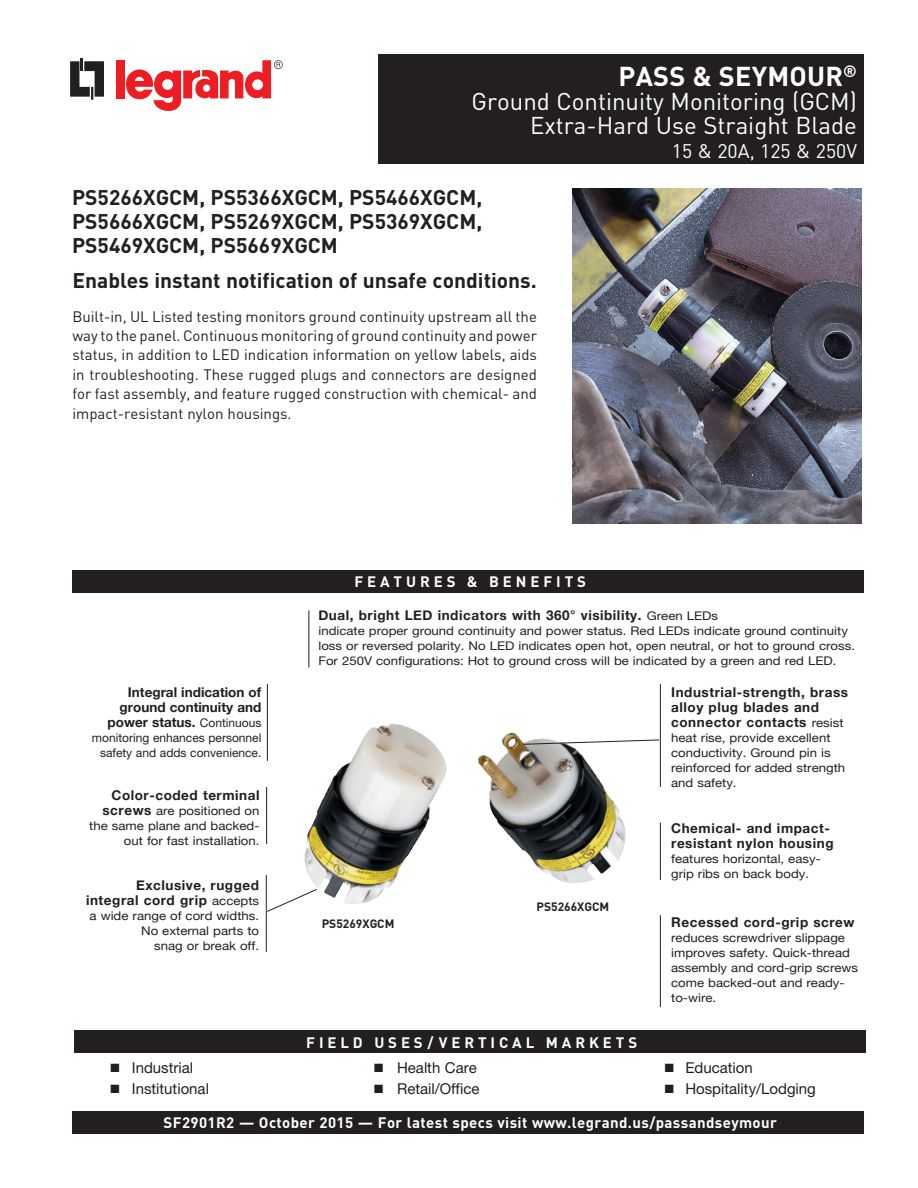
<style>
.page{position:relative;width:918px;height:1188px;background:#fff}
.page>*{position:absolute;margin:0;border:0;box-sizing:border-box;transform-origin:0 0}
.t1{font:700 27px "DIN Pro";letter-spacing:.01em;color:#fff}
.t2{font:24px/24px "DIN Pro";color:#fff;text-align:right}
.t3{font:700 21px/24px "DIN Pro";color:#231f20;text-align:justify}
.t4{font:19.5px "DIN Pro";color:#fff}
.t5{font:15px/19.5px "DIN Pro";color:#231f20;text-align:justify}
.t6{font:15px "Helvetica Neue";color:#231f20}
.t7{font:700 15px "DIN Pro";letter-spacing:.025em;color:#fff}
.t8{font:700 15px "DIN Pro";letter-spacing:.26em;color:#fff}
.t9{font:700 13.5px/15px "Helvetica Neue";letter-spacing:.04em;color:#231f20}
.t10{font:700 13.5px/15px "Helvetica Neue";color:#231f20;text-align:right}
.t11{font:12px/15px "Helvetica Neue";color:#231f20;scale:1.1 1}
.t12{font:12px/15px "Helvetica Neue";color:#231f20;scale:1.1 1}
.t13{font:12px/15px "Helvetica Neue";color:#231f20;text-align:right}
.t14{font:700 12px "DIN Pro";color:#231f20}
.s1{font-weight:400;font-size:12px}
.s2{font-weight:700;font-size:13.5px}
</style>
<div class="page">
<svg style="left:267px;top:898px;width:29px;height:14px"></svg>
<div style="left:72px;top:570px;width:792px;height:23px;background:#231f20"></div>
<div style="left:72px;top:1111px;width:792px;height:23px;background:#231f20"></div>
<div style="left:378px;top:54px;width:486px;height:110px;background:#231f20"></div>
<div style="left:74px;top:1030px;width:791px;height:23px;background:#231f20"></div>
<hr style="left:267px;top:684px;width:1px;height:77px;background:#231f20">
<hr style="left:266px;top:875px;width:1px;height:77px;background:#231f20">
<hr style="left:660px;top:915px;width:1px;height:92px;background:#231f20">
<hr style="left:660px;top:823px;width:1px;height:57px;background:#231f20">
<hr style="left:660px;top:684px;width:1px;height:103px;background:#231f20">
<hr style="left:266px;top:787px;width:1px;height:57px;background:#231f20">
<svg style="left:70px;top:58px;width:34px;height:42px"></svg>
<div style="left:116px;top:60px;width:9px;height:38px;background:#ee1d23"></div>
<svg style="left:126px;top:60px;width:157px;height:51px"></svg>
<img style="left:573px;top:189px;width:288px;height:335px">
<img style="left:478px;top:732px;width:148px;height:151px">
<img style="left:296px;top:723px;width:151px;height:181px">
<hr style="left:309px;top:610px;width:1px;height:58px;background:#231f20">
<svg style="left:523px;top:740px;width:137px;height:5px"></svg>
<h1 class="t1" style="left:618px;top:57px;width:240px">PASS &amp; SEYMOUR<sup>®</sup></h1>
<h2 class="t2" style="left:472px;top:88px;width:387px">Ground Continuity Monitoring (GCM)<br>Extra-Hard Use Straight Blade</h2>
<h3 class="t4" style="left:672px;top:137px;width:187px">15 &amp; 20A, 125 &amp; 250V</h3>
<h3 class="t3" style="left:72px;top:185px;width:412px">PS5266XGCM, PS5366XGCM, PS5466XGCM, PS5666XGCM, PS5269XGCM, PS5369XGCM, PS5469XGCM, PS5669XGCM</h3>
<h3 class="t3" style="left:72px;top:268px;width:466px">Enables instant notification of unsafe conditions.</h3>
<p class="t5" style="left:72px;top:306px;width:466px">Built-in, UL Listed testing monitors ground continuity upstream all the way to the panel. Continuous monitoring of ground continuity and power status, in addition to LED indication information on yellow labels, aids in troubleshooting. These rugged plugs and connectors are designed for fast assembly, and feature rugged construction with chemical- and impact-resistant nylon housings.</p>
<p class="t8" style="left:354px;top:571px;width:233px">FEATURES &amp; BENEFITS</p>
<p class="t10" style="left:108px;top:685px;width:155px">Integral indication of ground continuity and power status. <span class="s1">Continuous</span></p>
<p class="t13" style="left:92px;top:730px;width:171px">monitoring enhances personnel safety and adds convenience.</p>
<p class="t9" style="left:111px;top:788px;width:150px">Color-coded terminal</p>
<p class="t11" style="left:89px;top:804px;width:156px;text-align:right"><span class="s2">screws</span> are positioned on the same plane and backed&shy;out for fast installation.</p>
<p class="t9" style="left:86px;top:879px;width:175px;text-align:right">Exclusive, rugged integral cord grip <span class="s1">accepts</span></p>
<p class="t11" style="left:90px;top:909px;width:156px;text-align:right">a wide range of cord widths.<br>No external parts to<br>snag or break off.</p>
<p class="t9" style="left:318px;top:608px;width:401px">Dual, bright LED indicators with 360° visibility. <span class="s1">Green LEDs</span></p>
<p class="t12" style="left:318px;top:623px;width:489px">indicate proper ground continuity and power status. Red LEDs indicate ground continuity loss or reversed polarity. No LED indicates open hot, open neutral, or hot to ground cross.<br>For 250V configurations: Hot to ground cross will be indicated by a green and red LED.</p>
<p class="t14" style="left:322px;top:916px;width:74px">PS5269XGCM</p>
<p class="t14" style="left:537px;top:899px;width:74px">PS5266XGCM</p>
<p class="t8" style="left:306px;top:1032px;width:332px">FIELD USES/VERTICAL MARKETS</p>
<p class="t9" style="left:671px;top:685px;width:178px">Industrial-strength, brass alloy plug blades and connector contacts <span class="s1">resist</span></p>
<p class="t11" style="left:671px;top:731px;width:160px">heat rise, provide excellent conductivity. Ground pin is reinforced for added strength and safety.</p>
<p class="t9" style="left:671px;top:821px;width:164px">Chemical- and impact&shy;resistant nylon housing</p>
<p class="t11" style="left:671px;top:852px;width:137px">features horizontal, easy&shy;grip ribs on back body.</p>
<p class="t9" style="left:671px;top:915px;width:185px">Recessed cord-grip screw</p>
<p class="t11" style="left:671px;top:931px;width:171px">reduces screwdriver slippage improves safety. Quick-thread assembly and cord-grip screws come backed-out and ready&shy;to-wire.</p>
<p class="t6" style="left:110px;top:1059px;width:84px">■ Industrial</p>
<p class="t6" style="left:374px;top:1059px;width:104px">■ Health Care</p>
<p class="t6" style="left:665px;top:1059px;width:90px">■ Education</p>
<p class="t6" style="left:110px;top:1080px;width:100px">■ Institutional</p>
<p class="t6" style="left:374px;top:1080px;width:107px">■ Retail/Office</p>
<p class="t6" style="left:665px;top:1080px;width:153px">■ Hospitality/Lodging</p>
<p class="t7" style="left:164px;top:1113px;width:615px">SF2901R2 — October 2015 — For latest specs visit www.legrand.us/passandseymour</p>
</div>
